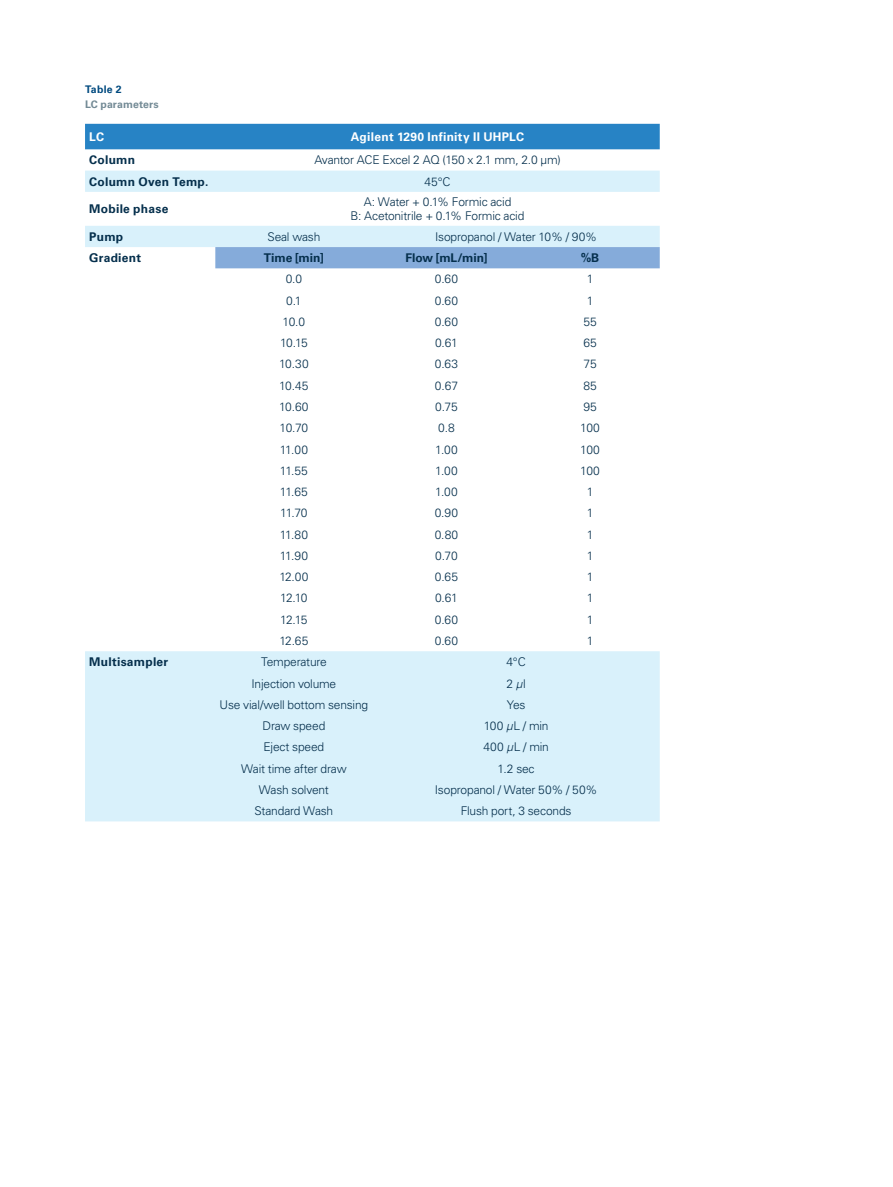
<style>
.page{position:relative;width:893px;height:1187px;background:#fff}
.page>*{position:absolute;margin:0;border:0;box-sizing:border-box;transform-origin:0 0}
.Brochure_Table_Text{font:300 12px/14.4px "Univers LT Std";letter-spacing:-.015em;color:#052f4c;text-align:center}
.Brochure_Table_Text-2{font:700 12px "Univers LT Std";letter-spacing:.02em;color:#052f4c}
.Brochure_Table_Text-3{font:700 12px "Univers LT Std";letter-spacing:.02em;color:#fff}
.Brochure_Table_Text-4{font:700 12px "Univers LT Std";letter-spacing:-.01em;color:#052f4c}
.t1{font:700 10.5px/15px "Univers LT Std";letter-spacing:.01em;color:#738a95}
.s1{color:#004a7f}
.s2{font-style:italic}
</style>
<div class="page">
<div style="left:85px;top:124px;width:575px;height:25px;background:#2783c5"></div>
<svg style="left:85px;top:171px;width:575px;height:650px"></svg>
<div style="left:215px;top:247px;width:445px;height:21px;background:#85abda"></div>
<p class="t1" style="left:85px;top:82px;width:75px"><span class="s1">Table 2<br></span>LC parameters</p>
<p class="Brochure_Table_Text-3" style="left:89px;top:130px;width:16px">LC</p>
<p class="Brochure_Table_Text-3" style="left:351px;top:130px;width:175px">Agilent 1290 Infinity II UHPLC</p>
<p class="Brochure_Table_Text-2" style="left:89px;top:153px;width:47px">Column</p>
<p class="Brochure_Table_Text" style="left:314px;top:153px;width:248px">Avantor ACE Excel 2 AQ (150 x 2.1 mm, 2.0 µm)</p>
<p class="Brochure_Table_Text-2" style="left:89px;top:174px;width:121px">Column Oven Temp.</p>
<p class="Brochure_Table_Text" style="left:424px;top:174px;width:28px">45°C</p>
<p class="Brochure_Table_Text-2" style="left:89px;top:202px;width:81px">Mobile phase</p>
<p class="Brochure_Table_Text" style="left:351px;top:194px;width:175px">A: Water + 0.1% Formic acid<br>B: Acetonitrile + 0.1% Formic acid</p>
<p class="Brochure_Table_Text-2" style="left:89px;top:229px;width:35px">Pump</p>
<p class="Brochure_Table_Text" style="left:267px;top:229px;width:55px">Seal wash</p>
<p class="Brochure_Table_Text" style="left:435px;top:229px;width:164px">Isopropanol / Water 10% / 90%</p>
<p class="Brochure_Table_Text-2" style="left:89px;top:251px;width:53px">Gradient</p>
<p class="Brochure_Table_Text-2" style="left:264px;top:251px;width:61px">Time [min]</p>
<p class="Brochure_Table_Text-4" style="left:406px;top:251px;width:83px">Flow [mL/min]</p>
<p class="Brochure_Table_Text-2" style="left:581px;top:251px;width:20px">%B</p>
<p class="Brochure_Table_Text" style="left:286px;top:272px;width:18px">0.0</p>
<p class="Brochure_Table_Text" style="left:435px;top:272px;width:25px">0.60</p>
<p class="Brochure_Table_Text" style="left:587px;top:272px;width:8px">1</p>
<p class="Brochure_Table_Text" style="left:286px;top:293px;width:17px">0.1</p>
<p class="Brochure_Table_Text" style="left:435px;top:293px;width:25px">0.60</p>
<p class="Brochure_Table_Text" style="left:587px;top:293px;width:8px">1</p>
<p class="Brochure_Table_Text" style="left:283px;top:314px;width:24px">10.0</p>
<p class="Brochure_Table_Text" style="left:435px;top:314px;width:25px">0.60</p>
<p class="Brochure_Table_Text" style="left:583px;top:314px;width:15px">55</p>
<p class="Brochure_Table_Text" style="left:280px;top:336px;width:29px">10.15</p>
<p class="Brochure_Table_Text" style="left:435px;top:336px;width:24px">0.61</p>
<p class="Brochure_Table_Text" style="left:583px;top:336px;width:15px">65</p>
<p class="Brochure_Table_Text" style="left:279px;top:357px;width:31px">10.30</p>
<p class="Brochure_Table_Text" style="left:435px;top:357px;width:25px">0.63</p>
<p class="Brochure_Table_Text" style="left:583px;top:357px;width:15px">75</p>
<p class="Brochure_Table_Text" style="left:279px;top:378px;width:31px">10.45</p>
<p class="Brochure_Table_Text" style="left:435px;top:378px;width:25px">0.67</p>
<p class="Brochure_Table_Text" style="left:583px;top:378px;width:15px">85</p>
<p class="Brochure_Table_Text" style="left:279px;top:399px;width:31px">10.60</p>
<p class="Brochure_Table_Text" style="left:435px;top:399px;width:24px">0.75</p>
<p class="Brochure_Table_Text" style="left:583px;top:399px;width:15px">95</p>
<p class="Brochure_Table_Text" style="left:280px;top:421px;width:30px">10.70</p>
<p class="Brochure_Table_Text" style="left:438px;top:421px;width:18px">0.8</p>
<p class="Brochure_Table_Text" style="left:580px;top:421px;width:21px">100</p>
<p class="Brochure_Table_Text" style="left:280px;top:442px;width:30px">11.00</p>
<p class="Brochure_Table_Text" style="left:435px;top:442px;width:24px">1.00</p>
<p class="Brochure_Table_Text" style="left:580px;top:442px;width:21px">100</p>
<p class="Brochure_Table_Text" style="left:280px;top:463px;width:30px">11.55</p>
<p class="Brochure_Table_Text" style="left:435px;top:463px;width:24px">1.00</p>
<p class="Brochure_Table_Text" style="left:580px;top:463px;width:21px">100</p>
<p class="Brochure_Table_Text" style="left:280px;top:484px;width:30px">11.65</p>
<p class="Brochure_Table_Text" style="left:435px;top:484px;width:24px">1.00</p>
<p class="Brochure_Table_Text" style="left:587px;top:484px;width:8px">1</p>
<p class="Brochure_Table_Text" style="left:280px;top:506px;width:29px">11.70</p>
<p class="Brochure_Table_Text" style="left:435px;top:506px;width:25px">0.90</p>
<p class="Brochure_Table_Text" style="left:587px;top:506px;width:8px">1</p>
<p class="Brochure_Table_Text" style="left:280px;top:527px;width:30px">11.80</p>
<p class="Brochure_Table_Text" style="left:435px;top:527px;width:25px">0.80</p>
<p class="Brochure_Table_Text" style="left:587px;top:527px;width:8px">1</p>
<p class="Brochure_Table_Text" style="left:280px;top:548px;width:30px">11.90</p>
<p class="Brochure_Table_Text" style="left:435px;top:548px;width:24px">0.70</p>
<p class="Brochure_Table_Text" style="left:587px;top:548px;width:8px">1</p>
<p class="Brochure_Table_Text" style="left:279px;top:569px;width:31px">12.00</p>
<p class="Brochure_Table_Text" style="left:435px;top:569px;width:25px">0.65</p>
<p class="Brochure_Table_Text" style="left:587px;top:569px;width:8px">1</p>
<p class="Brochure_Table_Text" style="left:280px;top:591px;width:29px">12.10</p>
<p class="Brochure_Table_Text" style="left:435px;top:591px;width:24px">0.61</p>
<p class="Brochure_Table_Text" style="left:587px;top:591px;width:8px">1</p>
<p class="Brochure_Table_Text" style="left:280px;top:612px;width:29px">12.15</p>
<p class="Brochure_Table_Text" style="left:435px;top:612px;width:25px">0.60</p>
<p class="Brochure_Table_Text" style="left:587px;top:612px;width:8px">1</p>
<p class="Brochure_Table_Text" style="left:279px;top:633px;width:30px">12.65</p>
<p class="Brochure_Table_Text" style="left:435px;top:633px;width:25px">0.60</p>
<p class="Brochure_Table_Text" style="left:587px;top:633px;width:8px">1</p>
<p class="Brochure_Table_Text-2" style="left:89px;top:655px;width:80px">Multisampler</p>
<p class="Brochure_Table_Text" style="left:261px;top:654px;width:67px">Temperature</p>
<p class="Brochure_Table_Text" style="left:506px;top:654px;width:21px">4°C</p>
<p class="Brochure_Table_Text" style="left:251px;top:676px;width:86px">Injection volume</p>
<p class="Brochure_Table_Text" style="left:506px;top:676px;width:21px">2 <span class="s2">µ</span>l</p>
<p class="Brochure_Table_Text" style="left:220px;top:697px;width:150px">Use vial/well bottom sensing</p>
<p class="Brochure_Table_Text" style="left:507px;top:697px;width:20px">Yes</p>
<p class="Brochure_Table_Text" style="left:262px;top:718px;width:64px">Draw speed</p>
<p class="Brochure_Table_Text" style="left:484px;top:718px;width:66px">100 <span class="s2">µ</span>L / min</p>
<p class="Brochure_Table_Text" style="left:264px;top:739px;width:62px">Eject speed</p>
<p class="Brochure_Table_Text" style="left:483px;top:739px;width:67px">400 <span class="s2">µ</span>L / min</p>
<p class="Brochure_Table_Text" style="left:241px;top:761px;width:107px">Wait time after draw</p>
<p class="Brochure_Table_Text" style="left:498px;top:761px;width:39px">1.2 sec</p>
<p class="Brochure_Table_Text" style="left:259px;top:782px;width:72px">Wash solvent</p>
<p class="Brochure_Table_Text" style="left:435px;top:782px;width:164px">Isopropanol / Water 50% / 50%</p>
<p class="Brochure_Table_Text" style="left:254px;top:803px;width:80px">Standard Wash</p>
<p class="Brochure_Table_Text" style="left:461px;top:803px;width:112px">Flush port, 3 seconds</p>
</div>
